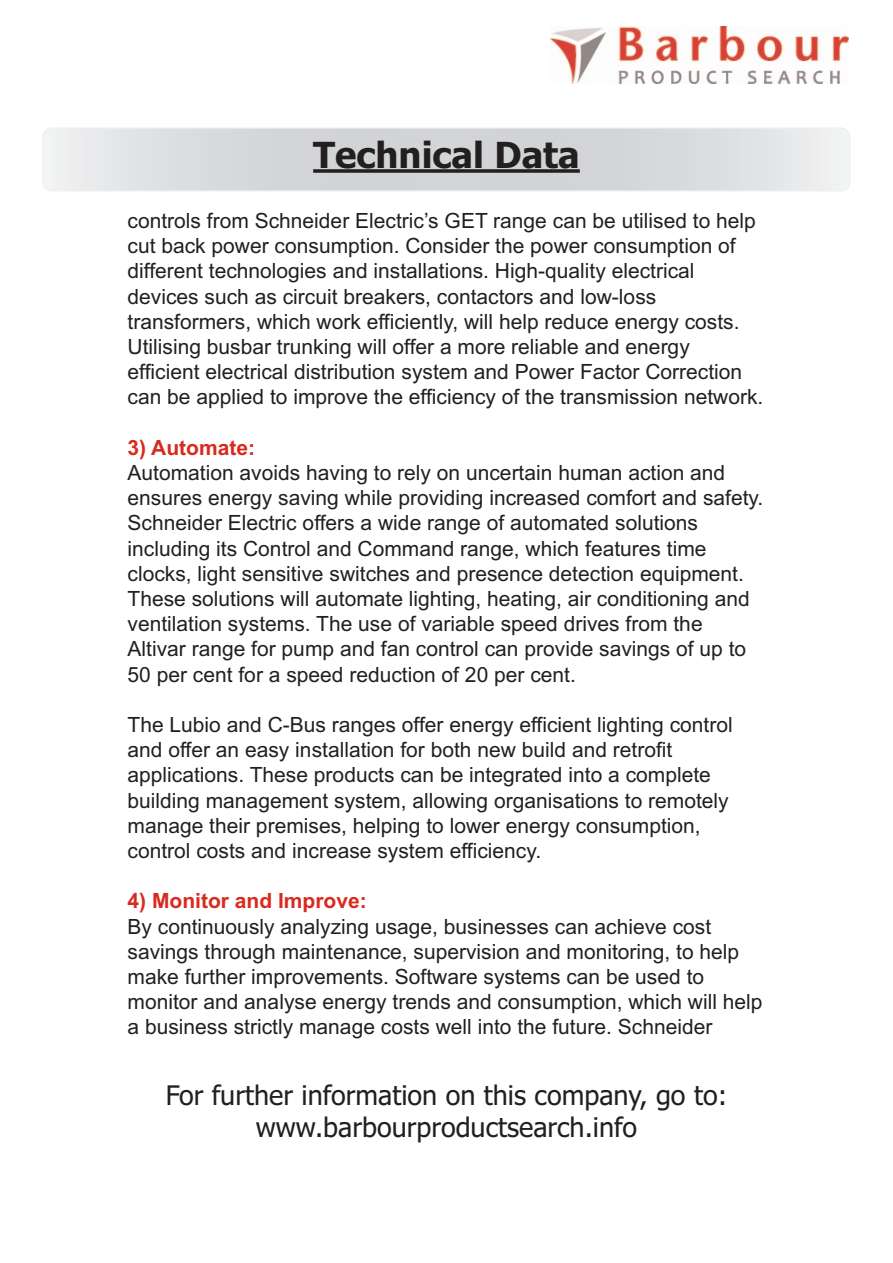
<style>
.page{position:relative;width:893px;height:1263px;background:#fff}
.page>*{position:absolute;margin:0;border:0;box-sizing:border-box;transform-origin:0 0}
.t1{font:700 36px "Tahoma";color:#231f20}
.t2{font:27px/32.4px "Tahoma";color:#231f20;text-align:center}
.t3{font:21px/25.2px "Arial";color:#231f20}
.t4{font:700 21px "Arial";color:#d92a1f}
</style>
<div class="page">
<img style="left:550px;top:27px;width:298px;height:56px">
<div style="left:43px;top:128px;width:807px;height:63px;border:2px solid #e7e8e9;border-radius:9px"></div>
<svg style="left:313px;top:169px;width:267px;height:4px"></svg>
<h1 class="t1" style="left:313px;top:135px;width:268px">Technical Data</h1>
<p class="t3" style="left:128px;top:208px;width:637px">controls from Schneider Electric’s GET range can be utilised to help cut back power consumption. Consider the power consumption of different technologies and installations. High-quality electrical devices such as circuit breakers, contactors and low-loss transformers, which work efficiently, will help reduce energy costs.<br>Utilising busbar trunking will offer a more reliable and energy efficient electrical distribution system and Power Factor Correction can be applied to improve the efficiency of the transmission network.</p>
<p class="t4" style="left:128px;top:435px;width:129px">3) Automate:</p>
<p class="t3" style="left:128px;top:460px;width:637px">Automation avoids having to rely on uncertain human action and ensures energy saving while providing increased comfort and safety.<br>Schneider Electric offers a wide range of automated solutions including its Control and Command range, which features time clocks, light sensitive switches and presence detection equipment.<br>These solutions will automate lighting, heating, air conditioning and ventilation systems. The use of variable speed drives from the Altivar range for pump and fan control can provide savings of up to 50 per cent for a speed reduction of 20 per cent.</p>
<p class="t3" style="left:128px;top:712px;width:607px">The Lubio and C-Bus ranges offer energy efficient lighting control and offer an easy installation for both new build and retrofit applications. These products can be integrated into a complete building management system, allowing organisations to remotely manage their premises, helping to lower energy consumption, control costs and increase system efficiency.</p>
<p class="t4" style="left:128px;top:889px;width:241px">4) Monitor and Improve:</p>
<p class="t3" style="left:128px;top:914px;width:637px">By continuously analyzing usage, businesses can achieve cost savings through maintenance, supervision and monitoring, to help make further improvements. Software systems can be used to monitor and analyse energy trends and consumption, which will help a business strictly manage costs well into the future. Schneider</p>
<p class="t2" style="left:166px;top:1079px;width:563px">For further information on this company, go to: www.barbourproductsearch.info</p>
</div>
